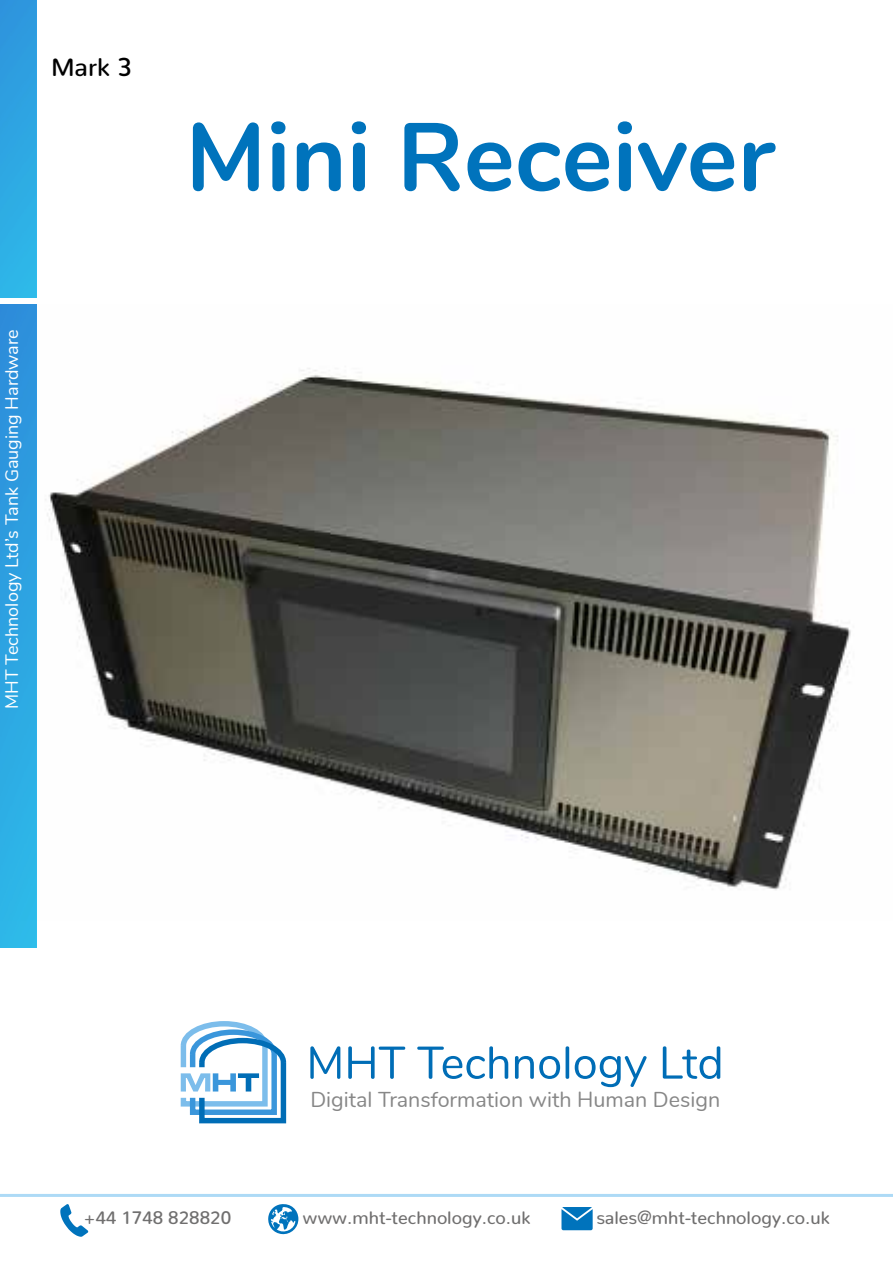
<style>
.page{position:relative;width:893px;height:1263px;background:#fff}
.page>*{position:absolute;margin:0;border:0;box-sizing:border-box;transform-origin:0 0}
.t1{font:700 96px "Nunito";color:#0073bc}
.t2{font:500 25.5px "Nunito";color:#000}
.t3{font:21.45px "Nunito";color:#878787}
.t4{font:500 18px "Nunito";color:#706f6f}
.t5{font:18px "Nunito";color:#fff}
</style>
<div class="page">
<img style="left:36px;top:304px;width:815px;height:617px">
<svg style="left:180px;top:1021px;width:107px;height:103px"></svg>
<svg style="left:310px;top:1046px;width:30px;height:33px"></svg>
<svg style="left:348px;top:1046px;width:57px;height:33px"></svg>
<svg style="left:417px;top:1046px;width:91px;height:33px"></svg>
<svg style="left:515px;top:1056px;width:45px;height:23px"></svg>
<svg style="left:566px;top:1046px;width:3px;height:33px"></svg>
<svg style="left:575px;top:1056px;width:72px;height:31px"></svg>
<svg style="left:663px;top:1046px;width:57px;height:33px"></svg>
<hr style="left:0;top:1194px;width:893px;height:3px;background:#addaf6">
<svg style="left:268px;top:1204px;width:31px;height:31px"></svg>
<svg style="left:561px;top:1207px;width:32px;height:23px"></svg>
<svg style="left:60px;top:1204px;width:28px;height:33px"></svg>
<img style="left:0;top:0;width:36px;height:298px">
<img style="left:0;top:304px;width:36px;height:644px">
<h2 class="t2" style="left:51px;top:45px;width:82px">Mark 3</h2>
<p class="t5" style="left:-1px;top:709px;width:381px;rotate:-90deg">MHT Technology Ltd’s Tank Gauging Hardware</p>
<h1 class="t1" style="left:185px;top:86px;width:591px">Mini Receiver</h1>
<p class="t3" style="left:310px;top:1084px;width:411px">Digital Transformation with Human Design</p>
<p class="t4" style="left:84px;top:1202px;width:149px">+44 1748 828820</p>
<p class="t4" style="left:302px;top:1202px;width:229px">www.mht-technology.co.uk</p>
<p class="t4" style="left:596px;top:1202px;width:235px">sales@mht-technology.co.uk</p>
</div>
